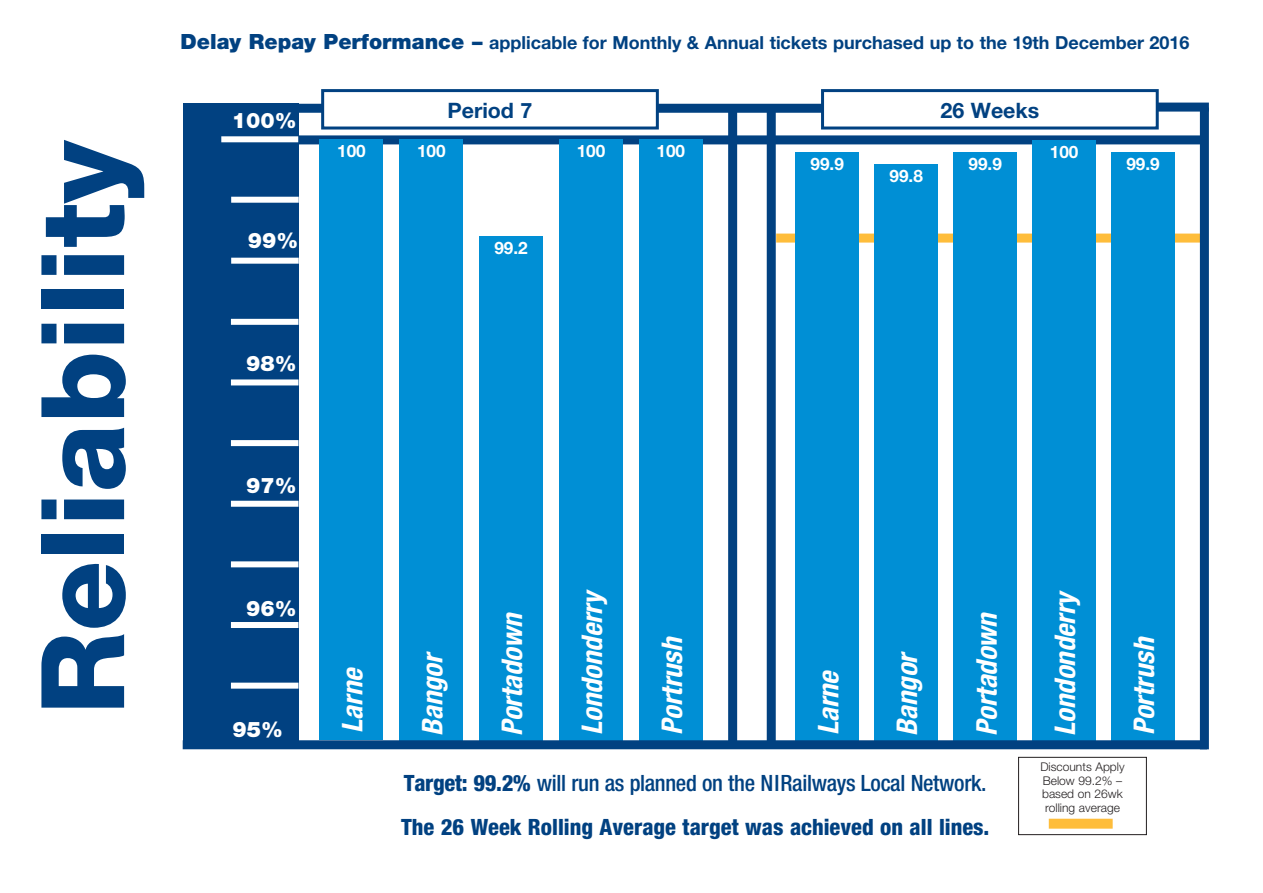
<style>
.page{position:relative;width:1263px;height:893px;background:#fff}
.page>*{position:absolute;margin:0;border:0;box-sizing:border-box;transform-origin:0 0}
.t1{font:800 115.8px "Helvetica Neue LT";color:#014181}
.t2{font:italic 700 condensed 28.5px "Helvetica Neue LT";letter-spacing:-.01em;color:#fff}
.t3{font:800 condensed 22.5px/43.8px "Helvetica Neue LT";color:#014181}
.t4{font:900 21.45px "Helvetica Neue LT";color:#fff}
.t5{font:700 21.3px "Helvetica Neue LT";color:#014181}
.t6{font:700 18px "Helvetica Neue LT";color:#014181}
.t7{font:700 17.1px "Helvetica Neue LT";color:#fff}
.t8{font:300 12px/13.5px "Helvetica Neue LT";color:#231f20}
.s1{font-weight:900;font-size:21px}
.s2{font-weight:500}
</style>
<div class="page">
<div style="left:776px;top:234px;width:426px;height:9px;background:#febd3b"></div>
<div style="left:1018px;top:757px;width:129px;height:78px;border:1px solid #231f20"></div>
<div style="left:1049px;top:819px;width:64px;height:10px;background:#febd3b"></div>
<div style="left:1200px;top:107px;width:9px;height:642px;background:#014181"></div>
<div style="left:183px;top:104px;width:115px;height:645px;background:#014181"></div>
<div style="left:231px;top:197px;width:68px;height:6px;background:#fff"></div>
<div style="left:231px;top:319px;width:67px;height:6px;background:#fff"></div>
<div style="left:231px;top:379px;width:67px;height:6px;background:#fff"></div>
<div style="left:231px;top:440px;width:67px;height:6px;background:#fff"></div>
<div style="left:231px;top:501px;width:67px;height:6px;background:#fff"></div>
<div style="left:231px;top:561px;width:67px;height:6px;background:#fff"></div>
<div style="left:231px;top:622px;width:67px;height:6px;background:#fff"></div>
<div style="left:231px;top:683px;width:67px;height:6px;background:#fff"></div>
<div style="left:231px;top:258px;width:68px;height:6px;background:#fff"></div>
<div style="left:221px;top:136px;width:77px;height:6px;background:#fff"></div>
<div style="left:298px;top:135px;width:907px;height:9px;background:#014181"></div>
<div style="left:728px;top:111px;width:9px;height:638px;background:#014181"></div>
<div style="left:767px;top:111px;width:9px;height:638px;background:#014181"></div>
<div style="left:258px;top:104px;width:135px;height:9px;background:#014181"></div>
<div style="left:583px;top:104px;width:243px;height:9px;background:#014181"></div>
<div style="left:1133px;top:103px;width:76px;height:9px;background:#014181"></div>
<div style="left:320px;top:139px;width:63px;height:601px;background:#008fd5"></div>
<div style="left:399px;top:139px;width:64px;height:608px;background:#008fd5"></div>
<div style="left:479px;top:237px;width:64px;height:510px;background:#008fd5"></div>
<div style="left:559px;top:139px;width:64px;height:604px;background:#008fd5"></div>
<div style="left:639px;top:139px;width:64px;height:605px;background:#008fd5"></div>
<div style="left:795px;top:152px;width:64px;height:590px;background:#008fd5"></div>
<div style="left:874px;top:164px;width:64px;height:581px;background:#008fd5"></div>
<div style="left:953px;top:152px;width:64px;height:590px;background:#008fd5"></div>
<div style="left:1032px;top:140px;width:64px;height:606px;background:#008fd5"></div>
<div style="left:1111px;top:152px;width:64px;height:588px;background:#008fd5"></div>
<div style="left:183px;top:740px;width:1024px;height:9px;background:#014181"></div>
<div style="left:323px;top:91px;width:334px;height:37px;background:#fff"></div>
<div style="left:321px;top:89px;width:338px;height:41px;border:3px solid #014181"></div>
<div style="left:822px;top:91px;width:335px;height:37px;background:#fff"></div>
<div style="left:821px;top:89px;width:338px;height:41px;border:3px solid #014181"></div>
<h1 class="t1" style="left:14px;top:715px;width:577px;rotate:-90deg">Reliability</h1>
<p class="t6" style="left:181px;top:31px;width:1010px"><span class="s1">Delay Repay Performance –</span> applicable for Monthly &amp; Annual tickets purchased up to the 19th December 2016</p>
<p class="t4" style="left:232px;top:108px;width:66px">100%</p>
<p class="t4" style="left:248px;top:228px;width:52px">99%</p>
<p class="t4" style="left:246px;top:350px;width:52px">98%</p>
<p class="t5" style="left:447px;top:97px;width:87px">Period 7</p>
<p class="t5" style="left:940px;top:97px;width:100px">26 Weeks</p>
<p class="t7" style="left:337px;top:140px;width:30px">100</p>
<p class="t7" style="left:417px;top:140px;width:30px">100</p>
<p class="t7" style="left:577px;top:140px;width:30px">100</p>
<p class="t7" style="left:656px;top:140px;width:30px">100</p>
<p class="t7" style="left:810px;top:153px;width:35px">99.9</p>
<p class="t7" style="left:889px;top:165px;width:35px">99.8</p>
<p class="t7" style="left:968px;top:153px;width:35px">99.9</p>
<p class="t7" style="left:1050px;top:141px;width:30px">100</p>
<p class="t7" style="left:494px;top:238px;width:35px">99.2</p>
<p class="t7" style="left:1126px;top:153px;width:35px">99.9</p>
<p class="t4" style="left:246px;top:473px;width:52px">97%</p>
<p class="t4" style="left:246px;top:595px;width:52px">96%</p>
<p class="t4" style="left:233px;top:717px;width:52px">95%</p>
<p class="t2" style="left:335px;top:733px;width:67px;rotate:-90deg">Larne</p>
<p class="t2" style="left:415px;top:736px;width:86px;rotate:-90deg">Bangor</p>
<p class="t2" style="left:495px;top:736px;width:126px;rotate:-90deg">Portadown</p>
<p class="t2" style="left:575px;top:735px;width:147px;rotate:-90deg">Londonderry</p>
<p class="t2" style="left:655px;top:735px;width:101px;rotate:-90deg">Portrush</p>
<p class="t2" style="left:811px;top:735px;width:67px;rotate:-90deg">Larne</p>
<p class="t2" style="left:890px;top:735px;width:86px;rotate:-90deg">Bangor</p>
<p class="t2" style="left:969px;top:736px;width:126px;rotate:-90deg">Portadown</p>
<p class="t3" style="left:401px;top:761px;width:590px">Target: 99.2% <span class="s2">will run as planned on the NIRailways Local Network.<br></span>The 26 Week Rolling Average target was achieved on all lines.</p>
<p class="t2" style="left:1048px;top:736px;width:147px;rotate:-90deg">Londonderry</p>
<p class="t2" style="left:1127px;top:735px;width:101px;rotate:-90deg">Portrush</p>
<p class="t8" style="left:1040px;top:760px;width:86px">Discounts Apply<br>Below 99.2% – based on 26wk rolling average</p>
</div>
